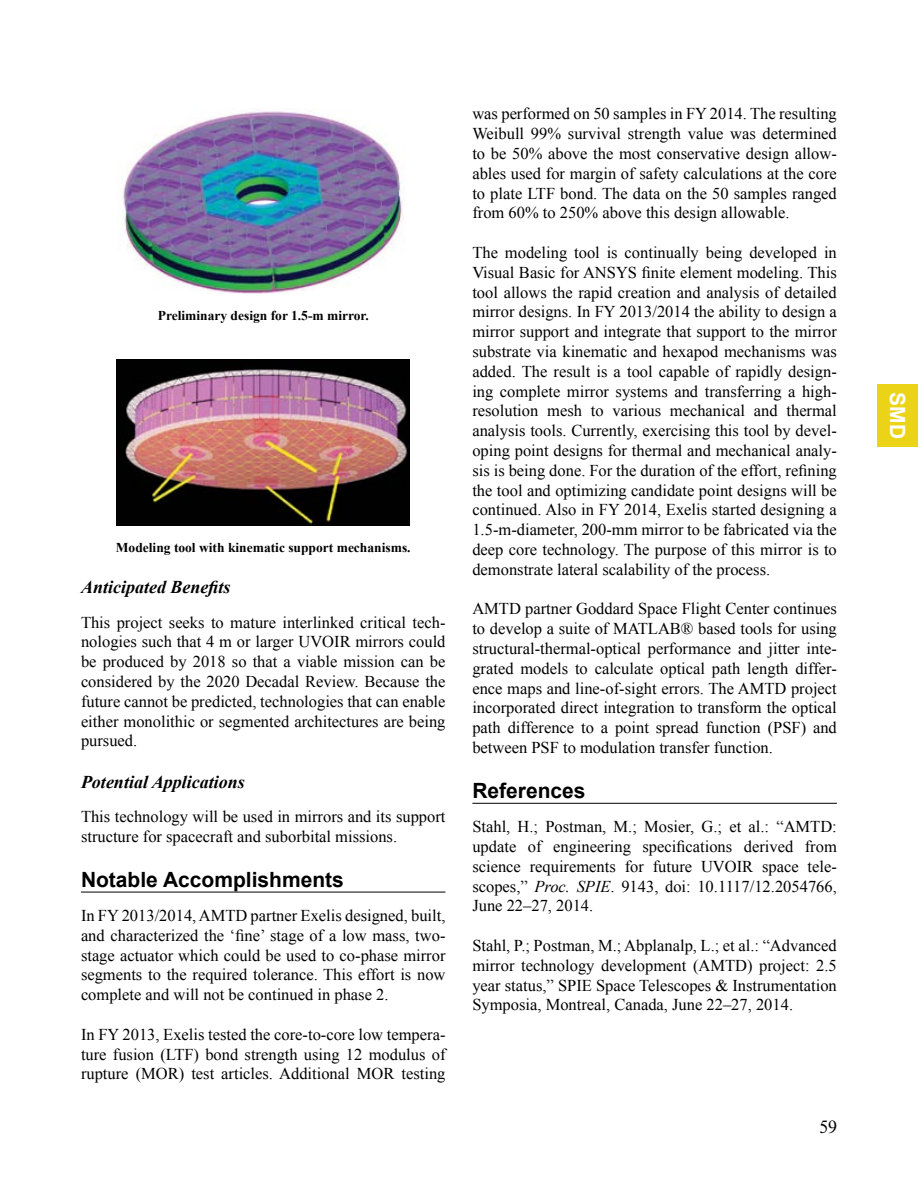
<style>
.page{position:relative;width:918px;height:1188px;background:#fff}
.page>*{position:absolute;margin:0;border:0;box-sizing:border-box;transform-origin:0 0}
.t1{font:700 21px "Arial";color:#000}
.t2{font:700 21px "Arial";color:#fff}
.t3{font:italic 700 18px "Times New Roman";color:#000}
.t4{font:18px "Times New Roman MT Std";color:#000}
.t5{font:16.5px/19.8px "Times New Roman";color:#000;text-align:justify}
.t6{font:700 13.5px "Times New Roman";color:#000}
.s1{font-style:italic}
</style>
<div class="page">
<hr style="left:81px;top:892px;width:365px;height:1px;background:#000">
<img style="left:121px;top:111px;width:283px;height:182px">
<img style="left:117px;top:360px;width:293px;height:165px">
<hr style="left:472px;top:803px;width:365px;height:1px;background:#000">
<div style="left:878px;top:385px;width:40px;height:62px;background:#ebd417"></div>
<p class="t6" style="left:158px;top:306px;width:212px">Preliminary design for 1.5-m mirror.</p>
<p class="t6" style="left:116px;top:538px;width:296px">Modeling tool with kinematic support mechanisms.</p>
<p class="t3" style="left:81px;top:575px;width:151px">Anticipated Benefits</p>
<p class="t5" style="left:81px;top:612px;width:366px">This project seeks to mature interlinked critical tech&shy;nologies such that 4 m or larger UVOIR mirrors could be produced by 2018 so that a viable mission can be considered by the 2020 Decadal Review. Because the future cannot be predicted, technologies that can enable either monolithic or segmented architectures are being pursued.</p>
<p class="t3" style="left:81px;top:769px;width:165px">Potential Applications</p>
<p class="t5" style="left:81px;top:806px;width:366px">This technology will be used in mirrors and its support structure for spacecraft and suborbital missions.</p>
<p class="t1" style="left:81px;top:865px;width:264px">Notable Accomplishments</p>
<p class="t5" style="left:81px;top:905px;width:366px">In FY 2013/2014, AMTD partner Exelis designed, built, and characterized the ‘fine’ stage of a low mass, two&shy;stage actuator which could be used to co-phase mirror segments to the required tolerance. This effort is now complete and will not be continued in phase 2.</p>
<p class="t5" style="left:81px;top:1024px;width:366px">In FY 2013, Exelis tested the core-to-core low tempera&shy;ture fusion (LTF) bond strength using 12 modulus of rupture (MOR) test articles. Additional MOR testing</p>
<p class="t5" style="left:472px;top:104px;width:366px">was performed on 50 samples in FY 2014. The resulting Weibull 99% survival strength value was determined to be 50% above the most conservative design allow&shy;ables used for margin of safety calculations at the core to plate LTF bond. The data on the 50 samples ranged from 60% to 250% above this design allowable.</p>
<p class="t5" style="left:472px;top:242px;width:366px">The modeling tool is continually being developed in Visual Basic for ANSYS finite element modeling. This tool allows the rapid creation and analysis of detailed mirror designs. In FY 2013/2014 the ability to design a mirror support and integrate that support to the mirror substrate via kinematic and hexapod mechanisms was added. The result is a tool capable of rapidly design&shy;ing complete mirror systems and transferring a high&shy;resolution mesh to various mechanical and thermal analysis tools. Currently, exercising this tool by devel&shy;oping point designs for thermal and mechanical analy&shy;sis is being done. For the duration of the effort, refining the tool and optimizing candidate point designs will be continued. Also in FY 2014, Exelis started designing a 1.5-m-diameter, 200-mm mirror to be fabricated via the deep core technology. The purpose of this mirror is to demonstrate lateral scalability of the process.</p>
<p class="t5" style="left:472px;top:599px;width:366px">AMTD partner Goddard Space Flight Center continues to develop a suite of MATLAB® based tools for using structural-thermal-optical performance and jitter inte&shy;grated models to calculate optical path length differ&shy;ence maps and line-of-sight errors. The AMTD project incorporated direct integration to transform the optical path difference to a point spread function (PSF) and between PSF to modulation transfer function.</p>
<p class="t1" style="left:472px;top:777px;width:115px">References</p>
<p class="t5" style="left:472px;top:817px;width:366px">Stahl, H.; Postman, M.; Mosier, G.; et al.: “AMTD: update of engineering specifications derived from science requirements for future UVOIR space tele&shy;scopes,” <span class="s1">Proc. SPIE</span>. 9143, doi: 10.1117/12.2054766, June 22–27, 2014.</p>
<p class="t5" style="left:472px;top:935px;width:366px">Stahl, P.; Postman, M.; Abplanalp, L.; et al.: “Advanced mirror technology development (AMTD) project: 2.5 year status,” SPIE Space Telescopes &amp; Instrumentation Symposia, Montreal, Canada, June 22–27, 2014.</p>
<p class="t4" style="left:819px;top:1117px;width:19px">59</p>
<p class="t2" style="left:912px;top:392px;width:48px;rotate:90deg">SMD</p>
</div>
